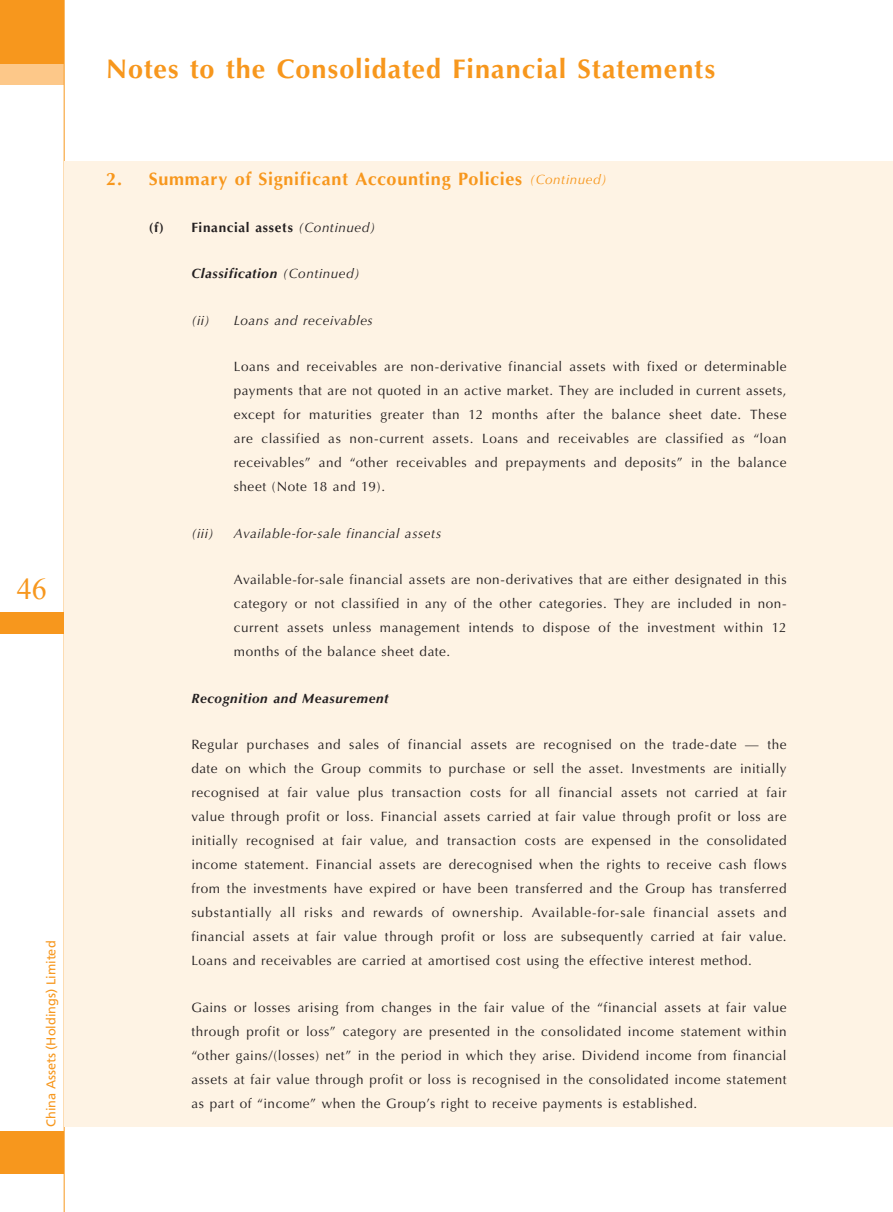
<style>
.page{position:relative;width:893px;height:1212px;background:#fff}
.page>*{position:absolute;margin:0;border:0;box-sizing:border-box;transform-origin:0 0}
.t1{font:30px "Times New Roman";color:#f7971d}
.t2{font:700 27px "Optima";letter-spacing:.035em;color:#f7971d}
.t3{font:700 18px "Optima";letter-spacing:.035em;color:#f7971d}
.t4{font:13.5px/24px "Optima";letter-spacing:.04em;color:#231f20;text-align:justify}
.t5{font:italic 13.5px "Optima";letter-spacing:.04em;color:#231f20}
.t6{font:italic 700 13.5px "Optima";letter-spacing:.04em;color:#231f20}
.t7{font:700 13.5px "Optima";letter-spacing:.05em;color:#231f20}
.t8{font:12.75px "Frutiger";color:#f7971d}
.s1{font-weight:400;font-style:italic;font-size:13.5px}
.s2{font-weight:400;font-style:italic}
.s3{font-weight:400}
</style>
<div class="page">
<div style="left:0;top:612px;width:64px;height:22px;background:#f7971d"></div>
<div style="left:0;top:1131px;width:64px;height:43px;background:#f7971d"></div>
<div style="left:0;top:53px;width:64px;height:32px;background:#fdc889"></div>
<div style="left:0;top:0;width:64px;height:64px;background:#f7971d"></div>
<hr style="left:64px;top:0;width:1px;height:1212px;background:#f7971d">
<div style="left:65px;top:162px;width:828px;height:965px;background:#fef3e4"></div>
<h1 class="t1" style="left:17px;top:572px;width:31px">46</h1>
<p class="t8" style="left:46px;top:1127px;width:188px;rotate:-90deg">China Assets (Holdings) Limited</p>
<h2 class="t2" style="left:106px;top:58px;width:610px">Notes to the Consolidated Financial Statements</h2>
<h3 class="t3" style="left:106px;top:172px;width:502px">2. Summary of Significant Accounting Policies <span class="s1">(Continued)</span></h3>
<p class="t7" style="left:149px;top:222px;width:228px">(f) Financial assets <span class="s2">(Continued)</span></p>
<p class="t6" style="left:191px;top:268px;width:170px">Classification <span class="s3">(Continued)</span></p>
<p class="t5" style="left:191px;top:315px;width:20px">(ii)</p>
<p class="t5" style="left:234px;top:315px;width:141px">Loans and receivables</p>
<p class="t4" style="left:234px;top:356px;width:554px">Loans and receivables are non-derivative financial assets with fixed or determinable payments that are not quoted in an active market. They are included in current assets, except for maturities greater than 12 months after the balance sheet date. These are classified as non-current assets. Loans and receivables are classified as “loan receivables” and “other receivables and prepayments and deposits” in the balance sheet (Note 18 and 19).</p>
<p class="t5" style="left:191px;top:528px;width:24px">(iii)</p>
<p class="t5" style="left:234px;top:528px;width:209px">Available-for-sale financial assets</p>
<p class="t4" style="left:234px;top:569px;width:554px">Available-for-sale financial assets are non-derivatives that are either designated in this category or not classified in any of the other categories. They are included in non&shy;current assets unless management intends to dispose of the investment within 12 months of the balance sheet date.</p>
<p class="t6" style="left:191px;top:693px;width:199px">Recognition and Measurement</p>
<p class="t4" style="left:191px;top:734px;width:597px">Regular purchases and sales of financial assets are recognised on the trade-date — the date on which the Group commits to purchase or sell the asset. Investments are initially recognised at fair value plus transaction costs for all financial assets not carried at fair value through profit or loss. Financial assets carried at fair value through profit or loss are initially recognised at fair value, and transaction costs are expensed in the consolidated income statement. Financial assets are derecognised when the rights to receive cash flows from the investments have expired or have been transferred and the Group has transferred substantially all risks and rewards of ownership. Available-for-sale financial assets and financial assets at fair value through profit or loss are subsequently carried at fair value.<br>Loans and receivables are carried at amortised cost using the effective interest method.</p>
<p class="t4" style="left:191px;top:996px;width:597px">Gains or losses arising from changes in the fair value of the “financial assets at fair value through profit or loss” category are presented in the consolidated income statement within “other gains/(losses) net” in the period in which they arise. Dividend income from financial assets at fair value through profit or loss is recognised in the consolidated income statement as part of “income” when the Group’s right to receive payments is established.</p>
</div>
